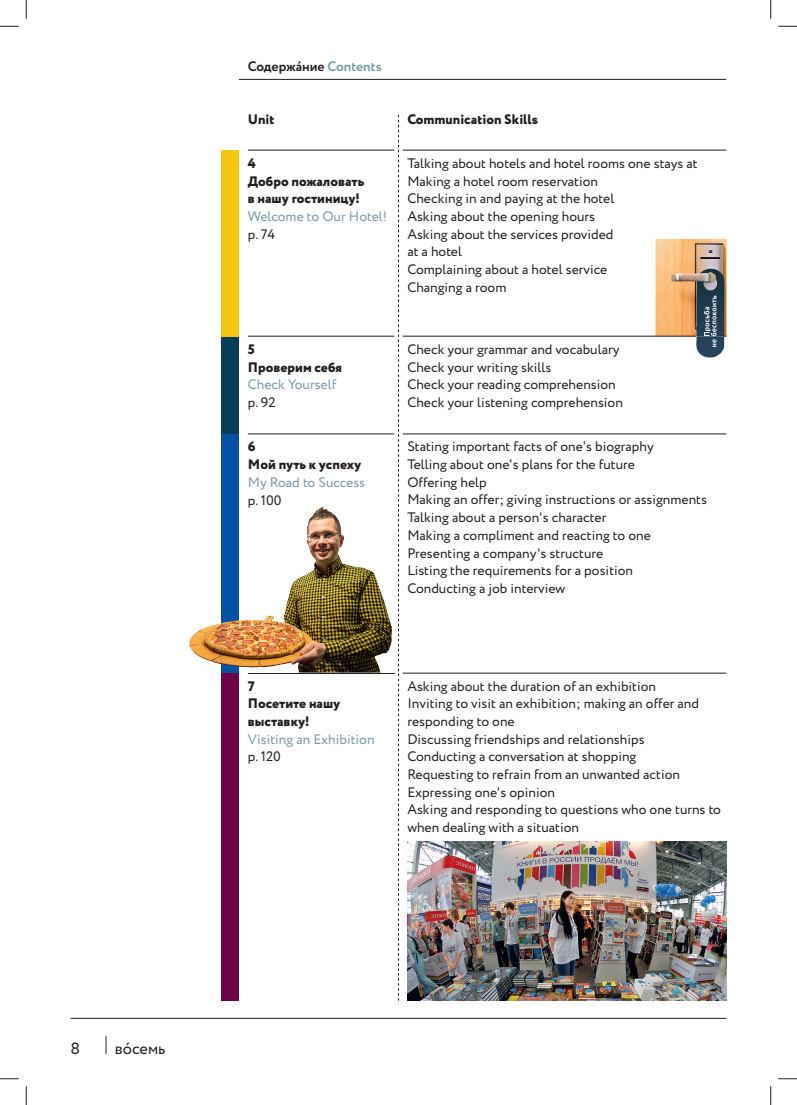
<style>
.page{position:relative;width:797px;height:1105px;background:#fff}
.page>*{position:absolute;margin:0;border:0;box-sizing:border-box;transform-origin:0 0}
.t1{font:16.25px "Circe";color:#231f20}
.t2{font:13.75px/17.8px "Circe";color:#231f20}
.t3{font:800 13.75px/17.8px "Circe";color:#231f20}
.t4{font:13.75px "Circe";color:#7999aa}
.t5{font:700 13.75px "Circe";color:#231f20}
.s1{color:#7999aa}
</style>
<div class="page">
<img style="left:696px;top:336px;width:29px;height:22px">
<img style="left:655px;top:239px;width:71px;height:97px">
<svg style="left:106px;top:1036px;width:1px;height:18px"></svg>
<hr style="left:71px;top:1018px;width:655px;height:1px;background:#231f20">
<svg style="left:398px;top:115px;width:1px;height:886px"></svg>
<hr style="left:248px;top:336px;width:146px;height:1px;background:#231f20">
<hr style="left:248px;top:434px;width:146px;height:1px;background:#231f20">
<hr style="left:248px;top:673px;width:146px;height:1px;background:#231f20">
<hr style="left:403px;top:434px;width:323px;height:1px;background:#231f20">
<hr style="left:403px;top:673px;width:323px;height:1px;background:#231f20">
<div style="left:221px;top:673px;width:18px;height:328px;background:#6d0348"></div>
<div style="left:221px;top:434px;width:18px;height:239px;background:#0551a4"></div>
<hr style="left:248px;top:150px;width:146px;height:1px;background:#231f20">
<hr style="left:403px;top:150px;width:323px;height:1px;background:#231f20">
<div style="left:221px;top:336px;width:18px;height:98px;background:#073e5b"></div>
<div style="left:221px;top:150px;width:18px;height:186px;background:#f4c610"></div>
<hr style="left:239px;top:79px;width:487px;height:1px;background:#231f20">
<hr style="left:403px;top:336px;width:293px;height:1px;background:#231f20">
<svg style="left:703px;top:296px;width:13px;height:51px"></svg>
<img style="left:189px;top:506px;width:203px;height:167px">
<img style="left:221px;top:620px;width:18px;height:47px">
<img style="left:407px;top:841px;width:319px;height:160px">
<svg style="left:0;top:25px;width:19px;height:2px"></svg>
<svg style="left:778px;top:25px;width:19px;height:2px"></svg>
<svg style="left:0;top:1078px;width:19px;height:1px"></svg>
<svg style="left:778px;top:1078px;width:19px;height:1px"></svg>
<svg style="left:25px;top:0;width:2px;height:19px"></svg>
<svg style="left:25px;top:1086px;width:2px;height:19px"></svg>
<svg style="left:770px;top:0;width:1px;height:19px"></svg>
<svg style="left:770px;top:1086px;width:1px;height:19px"></svg>
<p class="t1" style="left:71px;top:1042px;width:11px">8</p>
<p class="t1" style="left:115px;top:1042px;width:52px">восемь</p>
<p class="t5" style="left:248px;top:61px;width:135px">Содержание <span class="s1">Contents</span></p>
<p class="t3" style="left:248px;top:112px;width:28px">Unit</p>
<p class="t3" style="left:248px;top:156px;width:118px">4<br>Добро пожаловать в нашу гостиницу!</p>
<p class="t4" style="left:248px;top:211px;width:141px">Welcome to Our Hotel!</p>
<p class="t2" style="left:248px;top:226px;width:29px">p. 74</p>
<p class="t3" style="left:248px;top:342px;width:96px">5<br>Проверим себя</p>
<p class="t4" style="left:248px;top:380px;width:90px">Check Yourself</p>
<p class="t2" style="left:248px;top:395px;width:29px">p. 92</p>
<p class="t3" style="left:248px;top:439px;width:115px">6<br>Мой путь к успеху</p>
<p class="t4" style="left:248px;top:477px;width:119px">My Road to Success</p>
<p class="t2" style="left:248px;top:492px;width:35px">p. 100</p>
<p class="t3" style="left:407px;top:112px;width:132px">Communication Skills</p>
<p class="t2" style="left:407px;top:155px;width:292px">Talking about hotels and hotel rooms one stays at<br>Making a hotel room reservation<br>Checking in and paying at the hotel<br>Asking about the opening hours<br>Asking about the services provided<br>at a hotel<br>Complaining about a hotel service<br>Changing a room</p>
<p class="t2" style="left:407px;top:342px;width:217px">Check your grammar and vocabulary<br>Check your writing skills<br>Check your reading comprehension<br>Check your listening comprehension</p>
<p class="t2" style="left:407px;top:439px;width:301px">Stating important facts of one's biography<br>Telling about one's plans for the future<br>Offering help<br>Making an offer; giving instructions or assignments Talking about a person's character<br>Making a compliment and reacting to one Presenting a company's structure<br>Listing the requirements for a position<br>Conducting a job interview</p>
<p class="t3" style="left:248px;top:679px;width:94px">7<br>Посетите нашу выставку!</p>
<p class="t4" style="left:248px;top:734px;width:128px">Visiting an Exhibition</p>
<p class="t2" style="left:248px;top:749px;width:35px">p. 120</p>
<p class="t2" style="left:407px;top:678px;width:315px">Asking about the duration of an exhibition<br>Inviting to visit an exhibition; making an offer and responding to one<br>Discussing friendships and relationships<br>Conducting a conversation at shopping<br>Requesting to refrain from an unwanted action Expressing one's opinion<br>Asking and responding to questions who one turns to when dealing with a situation</p>
</div>
